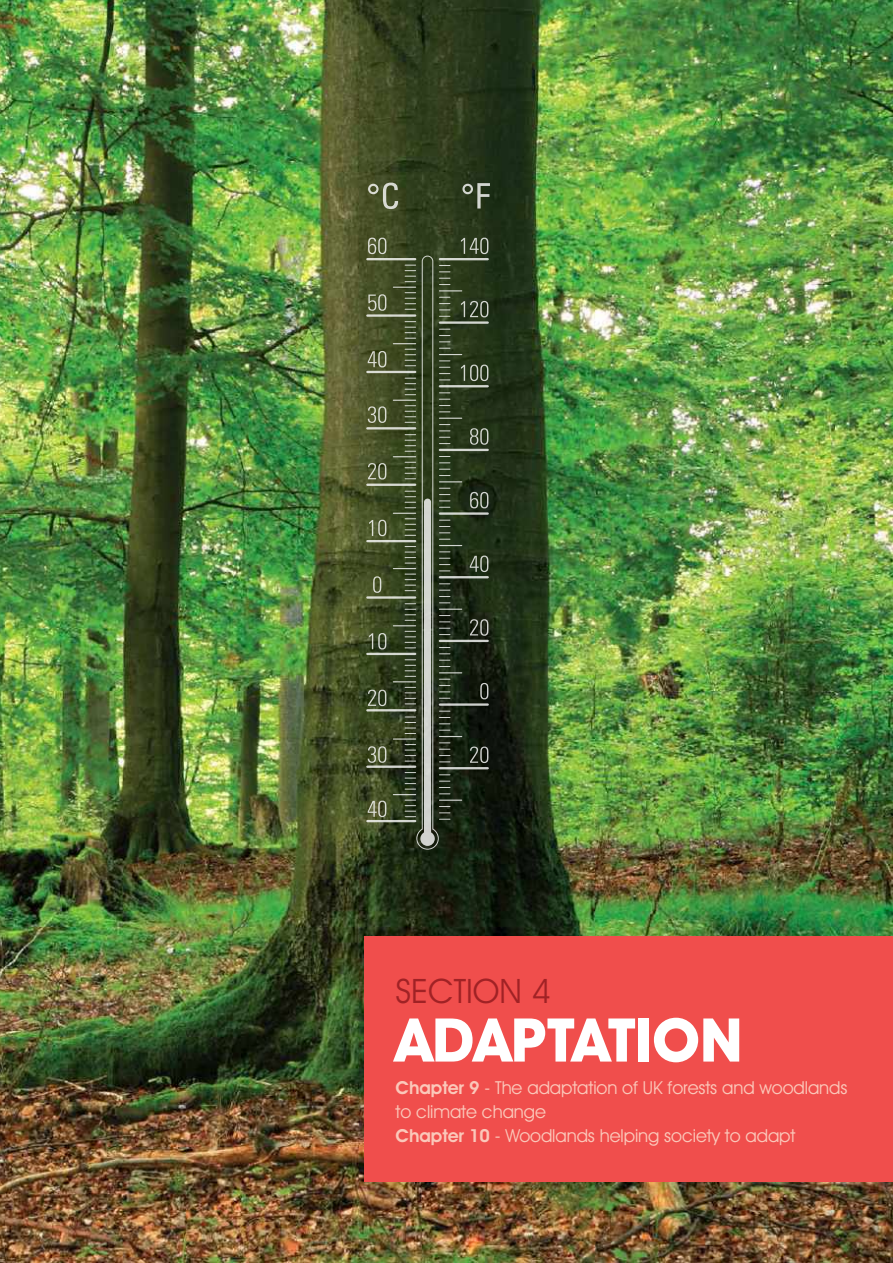
<style>
.page{position:relative;width:893px;height:1263px;background:#fff}
.page>*{position:absolute;margin:0;border:0;box-sizing:border-box;transform-origin:0 0}
.t1{font:700 60.6px "Avant Garde IT Cby BT";color:#fff}
.t2{font:33.9px "Avant Garde IT Cby BT";color:#a02225}
.t3{font:18px/24px "Avant Garde IT Cby BT";letter-spacing:-.005em;color:#fbc8ba}
.s1{font-weight:600}
</style>
<div class="page">
<img style="left:0;top:0;width:893px;height:1263px">
<hr style="left:367px;top:258px;width:48px;height:2px;background:#fff">
<hr style="left:367px;top:314px;width:48px;height:3px;background:#fff">
<hr style="left:367px;top:371px;width:48px;height:2px;background:#fff">
<hr style="left:367px;top:427px;width:48px;height:2px;background:#fff">
<hr style="left:367px;top:484px;width:48px;height:2px;background:#fff">
<hr style="left:367px;top:540px;width:48px;height:2px;background:#fff">
<hr style="left:367px;top:596px;width:48px;height:3px;background:#fff">
<hr style="left:367px;top:653px;width:48px;height:2px;background:#fff">
<hr style="left:367px;top:709px;width:48px;height:2px;background:#fff">
<hr style="left:367px;top:765px;width:48px;height:3px;background:#fff">
<hr style="left:367px;top:820px;width:48px;height:2px;background:#fff">
<svg style="left:368px;top:238px;width:18px;height:16px"></svg>
<svg style="left:368px;top:183px;width:30px;height:26px"></svg>
<svg style="left:462px;top:183px;width:28px;height:25px"></svg>
<svg style="left:368px;top:294px;width:18px;height:17px"></svg>
<svg style="left:368px;top:351px;width:18px;height:16px"></svg>
<svg style="left:368px;top:406px;width:18px;height:17px"></svg>
<svg style="left:368px;top:463px;width:18px;height:17px"></svg>
<svg style="left:369px;top:520px;width:17px;height:16px"></svg>
<svg style="left:373px;top:576px;width:8px;height:17px"></svg>
<svg style="left:369px;top:633px;width:17px;height:16px"></svg>
<svg style="left:368px;top:690px;width:18px;height:16px"></svg>
<svg style="left:368px;top:746px;width:18px;height:17px"></svg>
<svg style="left:368px;top:801px;width:18px;height:16px"></svg>
<svg style="left:393px;top:238px;width:95px;height:611px;background:#3d4931"></svg>
<div style="left:365px;top:937px;width:528px;height:245px;background:#f04e4c"></div>
<h2 class="t2" style="left:396px;top:970px;width:157px">SECTION 4</h2>
<h1 class="t1" style="left:396px;top:1003px;width:349px">ADAPTATION</h1>
<p class="t3" style="left:396px;top:1075px;width:453px"><span class="s1">Chapter 9</span> - The adaptation of UK forests and woodlands to climate change<br><span class="s1">Chapter 10</span> - Woodlands helping society to adapt</p>
</div>
